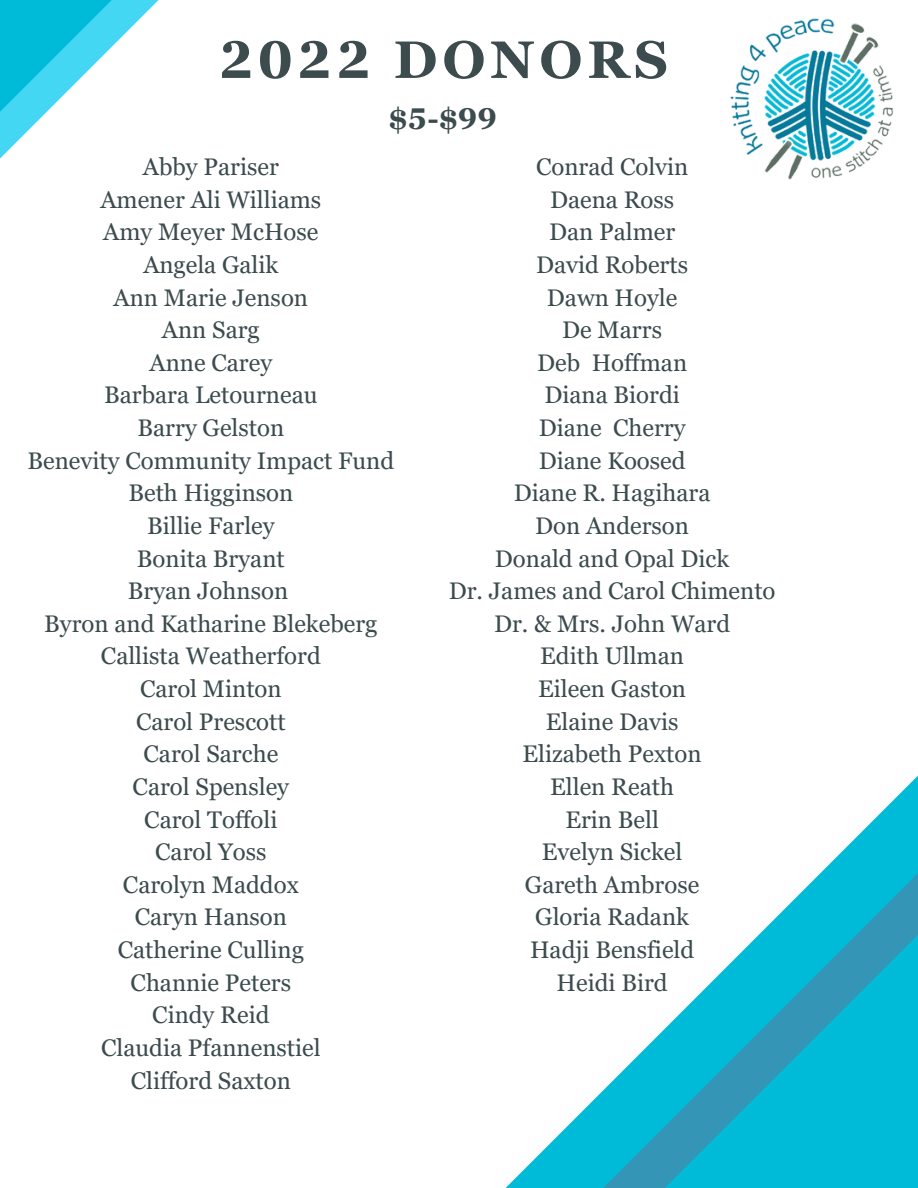
<style>
.page{position:relative;width:918px;height:1188px;background:#fff}
.page>*{position:absolute;margin:0;border:0;box-sizing:border-box;transform-origin:0 0}
.t1{font:700 52.5px "Georgia Pro";letter-spacing:.095em;color:#3c4b4e}
.t2{font:700 30px "Georgia Pro";color:#3c4b4e}
.t3{font:24px "Georgia Pro";color:#3c4b4e}
</style>
<div class="page">
<svg style="left:505px;top:775px;width:413px;height:413px"></svg>
<svg style="left:0;top:0;width:92px;height:159px"></svg>
<img style="left:730px;top:18px;width:164px;height:162px">
<svg style="left:563px;top:933px;width:355px;height:255px;fill:#00bbd7"></svg>
<p class="t1" style="left:219px;top:30px;width:451px">2022 DONORS</p>
<p class="t2" style="left:389px;top:101px;width:110px">$5-$99</p>
<p class="t3" style="left:143px;top:153px;width:137px">Abby Pariser</p>
<p class="t3" style="left:100px;top:186px;width:222px">Amener Ali Williams</p>
<p class="t3" style="left:103px;top:218px;width:217px">Amy Meyer McHose</p>
<p class="t3" style="left:143px;top:251px;width:137px">Angela Galik</p>
<p class="t3" style="left:114px;top:284px;width:196px">Ann Marie Jenson</p>
<p class="t3" style="left:162px;top:316px;width:99px">Ann Sarg</p>
<p class="t3" style="left:150px;top:349px;width:124px">Anne Carey</p>
<p class="t3" style="left:104px;top:381px;width:215px">Barbara Letourneau</p>
<p class="t3" style="left:138px;top:414px;width:148px">Barry Gelston</p>
<p class="t3" style="left:28px;top:447px;width:368px">Benevity Community Impact Fund</p>
<p class="t3" style="left:128px;top:479px;width:166px">Beth Higginson</p>
<p class="t3" style="left:147px;top:512px;width:129px">Billie Farley</p>
<p class="t3" style="left:137px;top:545px;width:149px">Bonita Bryant</p>
<p class="t3" style="left:128px;top:577px;width:162px">Bryan Johnson</p>
<p class="t3" style="left:44px;top:610px;width:335px">Byron and Katharine Blekeberg</p>
<p class="t3" style="left:101px;top:642px;width:221px">Callista Weatherford</p>
<p class="t3" style="left:140px;top:675px;width:143px">Carol Minton</p>
<p class="t3" style="left:136px;top:708px;width:151px">Carol Prescott</p>
<p class="t3" style="left:144px;top:740px;width:136px">Carol Sarche</p>
<p class="t3" style="left:133px;top:773px;width:158px">Carol Spensley</p>
<p class="t3" style="left:144px;top:806px;width:135px">Carol Toffoli</p>
<p class="t3" style="left:155px;top:838px;width:113px">Carol Yoss</p>
<p class="t3" style="left:123px;top:871px;width:177px">Carolyn Maddox</p>
<p class="t3" style="left:135px;top:903px;width:154px">Caryn Hanson</p>
<p class="t3" style="left:118px;top:936px;width:188px">Catherine Culling</p>
<p class="t3" style="left:131px;top:969px;width:162px">Channie Peters</p>
<p class="t3" style="left:152px;top:1001px;width:119px">Cindy Reid</p>
<p class="t3" style="left:101px;top:1034px;width:221px">Claudia Pfannenstiel</p>
<p class="t3" style="left:131px;top:1067px;width:162px">Clifford Saxton</p>
<p class="t3" style="left:536px;top:153px;width:154px">Conrad Colvin</p>
<p class="t3" style="left:550px;top:186px;width:126px">Daena Ross</p>
<p class="t3" style="left:549px;top:218px;width:128px">Dan Palmer</p>
<p class="t3" style="left:536px;top:251px;width:153px">David Roberts</p>
<p class="t3" style="left:547px;top:284px;width:132px">Dawn Hoyle</p>
<p class="t3" style="left:562px;top:316px;width:101px">De Marrs</p>
<p class="t3" style="left:537px;top:349px;width:152px">Deb Hoffman</p>
<p class="t3" style="left:544px;top:381px;width:137px">Diana Biordi</p>
<p class="t3" style="left:539px;top:414px;width:148px">Diane Cherry</p>
<p class="t3" style="left:539px;top:447px;width:148px">Diane Koosed</p>
<p class="t3" style="left:514px;top:479px;width:198px">Diane R. Hagihara</p>
<p class="t3" style="left:535px;top:512px;width:155px">Don Anderson</p>
<p class="t3" style="left:495px;top:545px;width:236px">Donald and Opal Dick</p>
<p class="t3" style="left:449px;top:577px;width:328px">Dr. James and Carol Chimento</p>
<p class="t3" style="left:494px;top:610px;width:238px">Dr. &amp; Mrs. John Ward</p>
<p class="t3" style="left:540px;top:642px;width:145px">Edith Ullman</p>
<p class="t3" style="left:538px;top:675px;width:149px">Eileen Gaston</p>
<p class="t3" style="left:546px;top:708px;width:134px">Elaine Davis</p>
<p class="t3" style="left:523px;top:740px;width:181px">Elizabeth Pexton</p>
<p class="t3" style="left:550px;top:773px;width:125px">Ellen Reath</p>
<p class="t3" style="left:565px;top:806px;width:95px">Erin Bell</p>
<p class="t3" style="left:542px;top:838px;width:142px">Evelyn Sickel</p>
<p class="t3" style="left:525px;top:871px;width:176px">Gareth Ambrose</p>
<p class="t3" style="left:535px;top:903px;width:155px">Gloria Radank</p>
<p class="t3" style="left:530px;top:936px;width:166px">Hadji Bensfield</p>
<p class="t3" style="left:557px;top:969px;width:113px">Heidi Bird</p>
</div>
